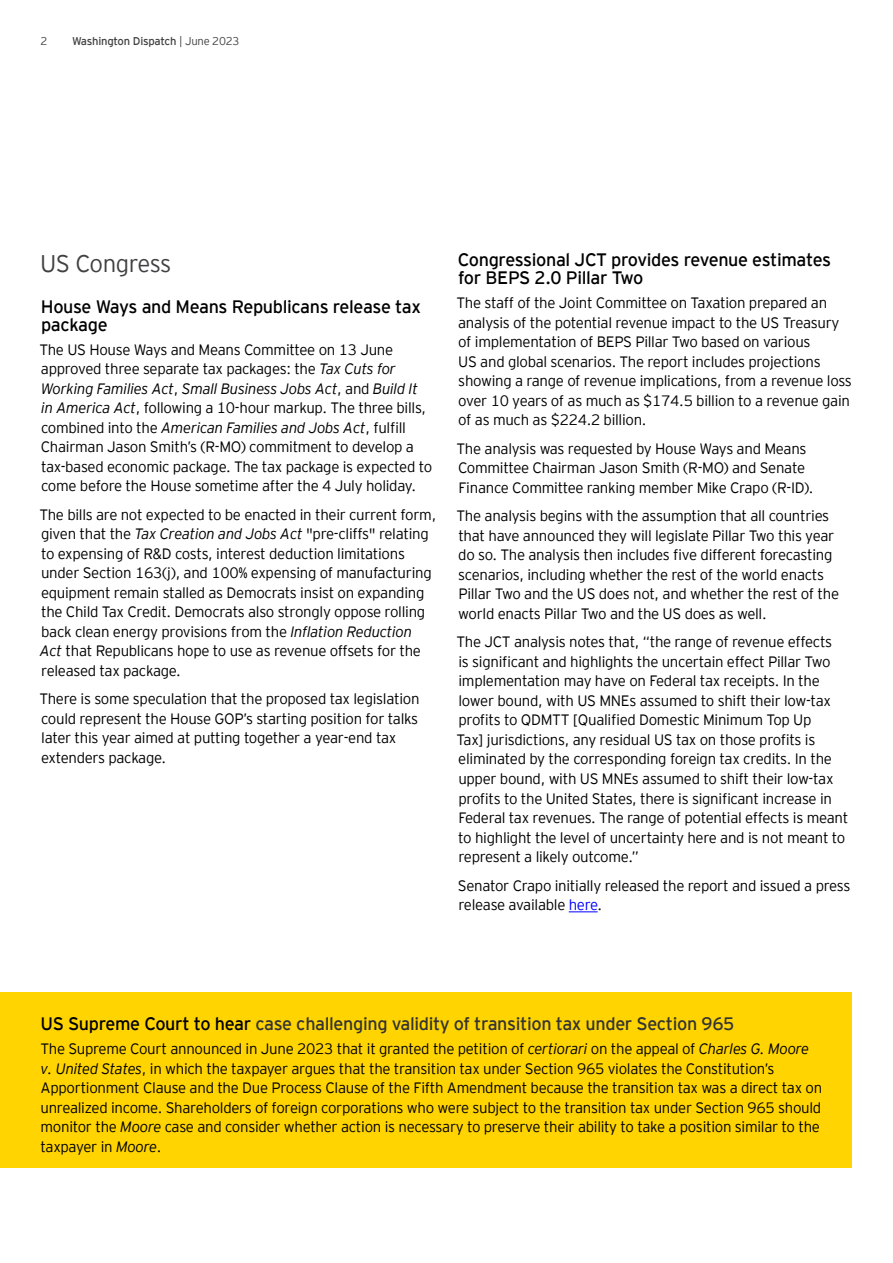
<style>
.page{position:relative;width:893px;height:1263px;background:#fff}
.page>*{position:absolute;margin:0;border:0;box-sizing:border-box;transform-origin:0 0}
.t1{font:300 24px "EY Interstate";letter-spacing:-.025em;color:#414042}
.t2{font:18px/18px "EY Interstate";letter-spacing:-.02em;color:#000}
.t3{font:18px "EY Interstate";letter-spacing:-.02em;color:#333}
.t4{font:300 15px/19.5px "EY Interstate";letter-spacing:-.02em;color:#000}
.t5{font:11.25px "EY Interstate";letter-spacing:-.02em;color:#414042}
.t6{font:300 11.25px "EY Interstate";color:#414042}
.s1{font-weight:300}
.s2{font-style:italic}
.s3{color:#00f}
.s4{color:#000}
</style>
<div class="page">
<svg style="left:569px;top:911px;width:29px;height:1px"></svg>
<div style="left:0;top:992px;width:852px;height:176px;background:#ffd400"></div>
<p class="t6" style="left:40px;top:33px;width:8px">2</p>
<p class="t5" style="left:72px;top:33px;width:169px">Washington Dispatch <span class="s1">| June 2023</span></p>
<h1 class="t1" style="left:40px;top:247px;width:133px">US Congress</h1>
<p class="t2" style="left:41px;top:296px;width:381px">House Ways and Means Republicans release tax package</p>
<p class="t4" style="left:39px;top:339px;width:394px">The US House Ways and Means Committee on 13 June approved three separate tax packages: the <span class="s2">Tax Cuts for Working Families Act</span>, <span class="s2">Small Business Jobs Act</span>, and <span class="s2">Build It in America Act</span>, following a 10-hour markup. The three bills, combined into the <span class="s2">American Families and Jobs Act</span>, fulfill Chairman Jason Smith’s (R-MO) commitment to develop a tax-based economic package. The tax package is expected to come before the House sometime after the 4 July holiday.</p>
<p class="t4" style="left:39px;top:504px;width:398px">The bills are not expected to be enacted in their current form, given that the <span class="s2">Tax Creation and Jobs Act</span> "pre-cliffs" relating to expensing of R&amp;D costs, interest deduction limitations under Section 163(j), and 100% expensing of manufacturing equipment remain stalled as Democrats insist on expanding the Child Tax Credit. Democrats also strongly oppose rolling back clean energy provisions from the <span class="s2">Inflation Reduction Act</span> that Republicans hope to use as revenue offsets for the released tax package.</p>
<p class="t4" style="left:39px;top:688px;width:382px">There is some speculation that the proposed tax legislation could represent the House GOP’s starting position for talks later this year aimed at putting together a year-end tax extenders package.</p>
<p class="t2" style="left:458px;top:250px;width:375px">Congressional JCT provides revenue estimates for BEPS 2.0 Pillar Two</p>
<p class="t4" style="left:457px;top:292px;width:397px">The staff of the Joint Committee on Taxation prepared an analysis of the potential revenue impact to the US Treasury of implementation of BEPS Pillar Two based on various<br>US and global scenarios. The report includes projections showing a range of revenue implications, from a revenue loss over 10 years of as much as $174.5 billion to a revenue gain of as much as $224.2 billion.</p>
<p class="t4" style="left:457px;top:438px;width:358px">The analysis was requested by House Ways and Means<br>Committee Chairman Jason Smith (R-MO) and Senate<br>Finance Committee ranking member Mike Crapo (R-ID).</p>
<p class="t4" style="left:457px;top:505px;width:384px">The analysis begins with the assumption that all countries that have announced they will legislate Pillar Two this year do so. The analysis then includes five different forecasting scenarios, including whether the rest of the world enacts Pillar Two and the US does not, and whether the rest of the world enacts Pillar Two and the US does as well.</p>
<p class="t4" style="left:457px;top:631px;width:393px">The JCT analysis notes that, “the range of revenue effects<br>is significant and highlights the uncertain effect Pillar Two implementation may have on Federal tax receipts. In the lower bound, with US MNEs assumed to shift their low-tax profits to QDMTT [Qualified Domestic Minimum Top Up<br>Tax] jurisdictions, any residual US tax on those profits is eliminated by the corresponding foreign tax credits. In the upper bound, with US MNEs assumed to shift their low-tax profits to the United States, there is significant increase in Federal tax revenues. The range of potential effects is meant to highlight the level of uncertainty here and is not meant to represent a likely outcome.”</p>
<p class="t4" style="left:458px;top:874px;width:394px">Senator Crapo initially released the report and issued a press release available <span class="s3">here</span>.</p>
<p class="t3" style="left:40px;top:1011px;width:695px"><span class="s4">US Supreme Court to hear</span> case challenging validity of transition tax under Section 965</p>
<p class="t4" style="left:40px;top:1038px;width:783px">The Supreme Court announced in June 2023 that it granted the petition of <span class="s2">certiorari</span> on the appeal of <span class="s2">Charles G. Moore v. United States</span>, in which the taxpayer argues that the transition tax under Section 965 violates the Constitution’s Apportionment Clause and the Due Process Clause of the Fifth Amendment because the transition tax was a direct tax on unrealized income. Shareholders of foreign corporations who were subject to the transition tax under Section 965 should monitor the <span class="s2">Moore</span> case and consider whether action is necessary to preserve their ability to take a position similar to the taxpayer in <span class="s2">Moore</span>.</p>
</div>
